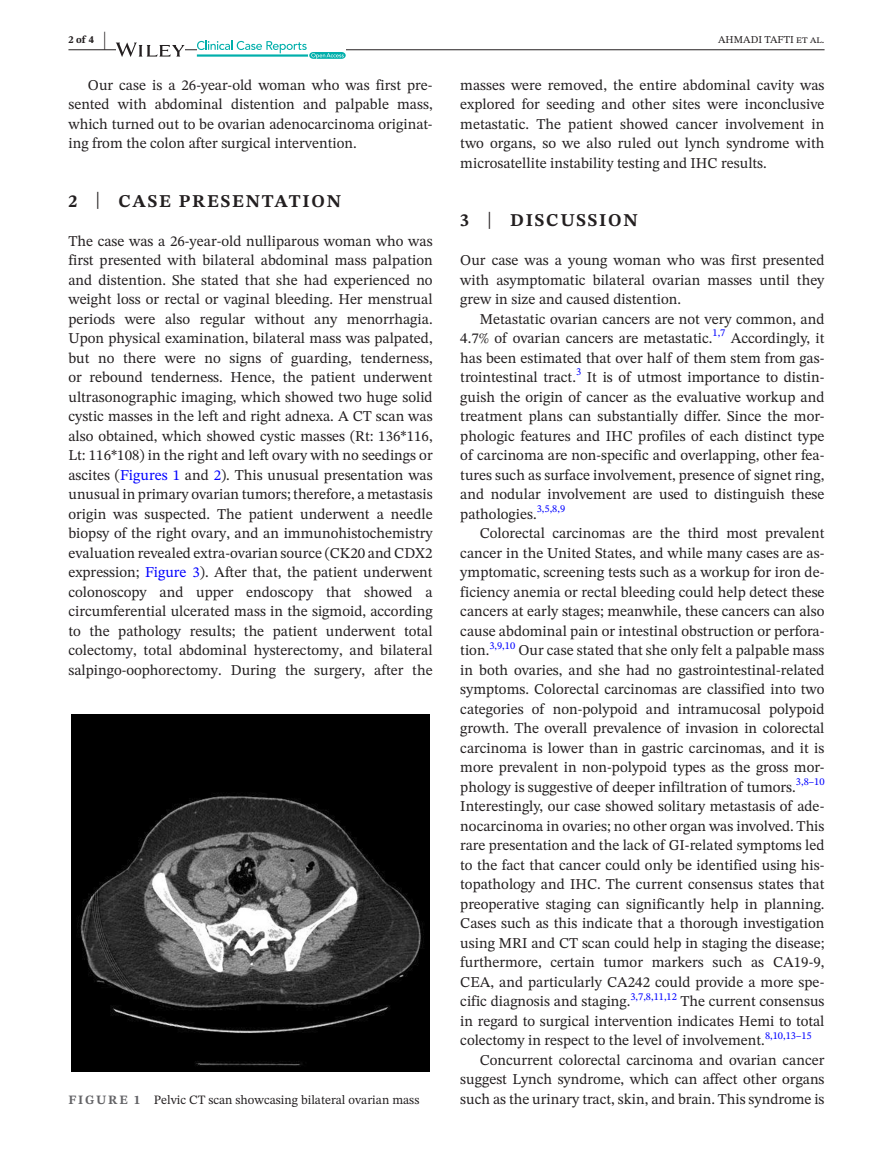
<style>
.page{position:relative;width:893px;height:1174px;background:#fff}
.page>*{position:absolute;margin:0;border:0;box-sizing:border-box;transform-origin:0 0}
.t1{font:700 18px "STIX Two Text";letter-spacing:.1em;color:#231f20}
.t2{font:15px/19.5px "STIX Two Text";color:#231f20;text-align:justify}
.t3{font:12.75px "STIX Two Text";color:#231f20}
.t4{font:10.5px "STIX Two Text";color:#00f}
.t5{font:10.5px "STIX Two Text";color:#231f20}
.t6{font:700 10.5px "STIX Two Text";color:#231f20}
.s1{font-size:21px}
.s2{font-weight:400;font-size:23.7px}
.s3{color:#00f}
.s4{font-weight:700;color:#636366}
</style>
<div class="page">
<hr style="left:68px;top:49px;width:756px;height:1px;background:#231f20">
<svg style="left:116px;top:43px;width:69px;height:14px"></svg>
<svg style="left:197px;top:41px;width:149px;height:18px"></svg>
<div style="left:68px;top:714px;width:365px;height:357px;background:linear-gradient(to bottom,#fff,#fff)"></div>
<img style="left:72px;top:714px;width:357px;height:357px">
<p class="t6" style="left:68px;top:32px;width:39px">2 of 4 <span class="s1">|</span></p>
<p class="t5" style="left:718px;top:32px;width:108px">AHMADI TAFTI et al.</p>
<p class="t2" style="left:68px;top:75px;width:366px;text-indent:19px">Our case is a 26-year-old woman who was first pre&shy;sented with abdominal distention and palpable mass, which turned out to be ovarian adenocarcinoma originat&shy;ing from the colon after surgical intervention.</p>
<p class="t2" style="left:460px;top:75px;width:366px">masses were removed, the entire abdominal cavity was explored for seeding and other sites were inconclusive metastatic. The patient showed cancer involvement in two organs, so we also ruled out lynch syndrome with microsatellite instability testing and IHC results.</p>
<p class="t1" style="left:68px;top:188px;width:274px">2 <span class="s2">|</span> CASE PRESENTATION</p>
<p class="t2" style="left:68px;top:231px;width:366px">The case was a 26-year-old nulliparous woman who was first presented with bilateral abdominal mass palpation and distention. She stated that she had experienced no weight loss or rectal or vaginal bleeding. Her menstrual periods were also regular without any menorrhagia.<br>Upon physical examination, bilateral mass was palpated, but no there were no signs of guarding, tenderness, or rebound tenderness. Hence, the patient underwent ultrasonographic imaging, which showed two huge solid cystic masses in the left and right adnexa. A CT scan was also obtained, which showed cystic masses (Rt: 136*116, Lt: 116*108) in the right and left ovary with no seedings or ascites (<span class="s3">Figures 1</span> and <span class="s3">2</span>). This unusual presentation was unusual in primary ovarian tumors; therefore, a metastasis origin was suspected. The patient underwent a needle biopsy of the right ovary, and an immunohistochemistry evaluation revealed extra-ovarian source (CK20 and CDX2 expression; <span class="s3">Figure 3</span>). After that, the patient underwent colonoscopy and upper endoscopy that showed a circumferential ulcerated mass in the sigmoid, according to the pathology results; the patient underwent total colectomy, total abdominal hysterectomy, and bilateral salpingo-oophorectomy. During the surgery, after the</p>
<p class="t1" style="left:460px;top:207px;width:179px">3 <span class="s2">|</span> DISCUSSION</p>
<p class="t2" style="left:460px;top:250px;width:366px">Our case was a young woman who was first presented with asymptomatic bilateral ovarian masses until they grew in size and caused distention.</p>
<p class="t2" style="left:460px;top:309px;width:366px;text-indent:20px">Metastatic ovarian cancers are not very common, and<br>4.7% of ovarian cancers are metastatic.</p>
<p class="t4" style="left:712px;top:325px;width:14px">1,7</p>
<p class="t2" style="left:460px;top:328px;width:366px;text-indent:270px">Accordingly, it has been estimated that over half of them stem from gas&shy;trointestinal tract.</p>
<p class="t4" style="left:576px;top:364px;width:7px">3</p>
<p class="t2" style="left:460px;top:367px;width:366px;text-indent:127px">It is of utmost importance to distin&shy;guish the origin of cancer as the evaluative workup and treatment plans can substantially differ. Since the mor&shy;phologic features and IHC profiles of each distinct type of carcinoma are non-specific and overlapping, other fea&shy;tures such as surface involvement, presence of signet ring, and nodular involvement are used to distinguish these pathologies.</p>
<p class="t4" style="left:537px;top:501px;width:30px">3,5,8,9</p>
<p class="t2" style="left:460px;top:523px;width:366px;text-indent:20px">Colorectal carcinomas are the third most prevalent cancer in the United States, and while many cases are as&shy;ymptomatic, screening tests such as a workup for iron de&shy;ficiency anemia or rectal bleeding could help detect these cancers at early stages; meanwhile, these cancers can also cause abdominal pain or intestinal obstruction or perfora&shy;tion.</p>
<p class="t4" style="left:489px;top:637px;width:27px">3,9,10</p>
<p class="t2" style="left:460px;top:640px;width:366px;text-indent:58px">Our case stated that she only felt a palpable mass in both ovaries, and she had no gastrointestinal-related symptoms. Colorectal carcinomas are classified into two categories of non-polypoid and intramucosal polypoid growth. The overall prevalence of invasion in colorectal carcinoma is lower than in gastric carcinomas, and it is more prevalent in non-polypoid types as the gross mor&shy;phology is suggestive of deeper infiltration of tumors.</p>
<p class="t4" style="left:796px;top:774px;width:30px">3,8–10</p>
<p class="t2" style="left:460px;top:796px;width:366px">Interestingly, our case showed solitary metastasis of ade&shy;nocarcinoma in ovaries; no other organ was involved. This rare presentation and the lack of GI-related symptoms led to the fact that cancer could only be identified using his&shy;topathology and IHC. The current consensus states that preoperative staging can significantly help in planning.<br>Cases such as this indicate that a thorough investigation using MRI and CT scan could help in staging the disease; furthermore, certain tumor markers such as CA19-9, CEA, and particularly CA242 could provide a more spe&shy;cific diagnosis and staging.</p>
<p class="t4" style="left:630px;top:988px;width:48px">3,7,8,11,12</p>
<p class="t2" style="left:460px;top:991px;width:366px;text-indent:220px">The current consensus in regard to surgical intervention indicates Hemi to total colectomy in respect to the level of involvement.</p>
<p class="t4" style="left:765px;top:1027px;width:48px">8,10,13–15</p>
<p class="t2" style="left:460px;top:1050px;width:366px;text-align:right">Concurrent colorectal carcinoma and ovarian cancer suggest Lynch syndrome, which can affect other organs</p>
<p class="t3" style="left:68px;top:1090px;width:352px"><span class="s4">FIGURE 1</span> Pelvic CT scan showcasing bilateral ovarian mass</p>
<p class="t2" style="left:460px;top:1089px;width:366px">such as the urinary tract, skin, and brain. This syndrome is</p>
</div>
